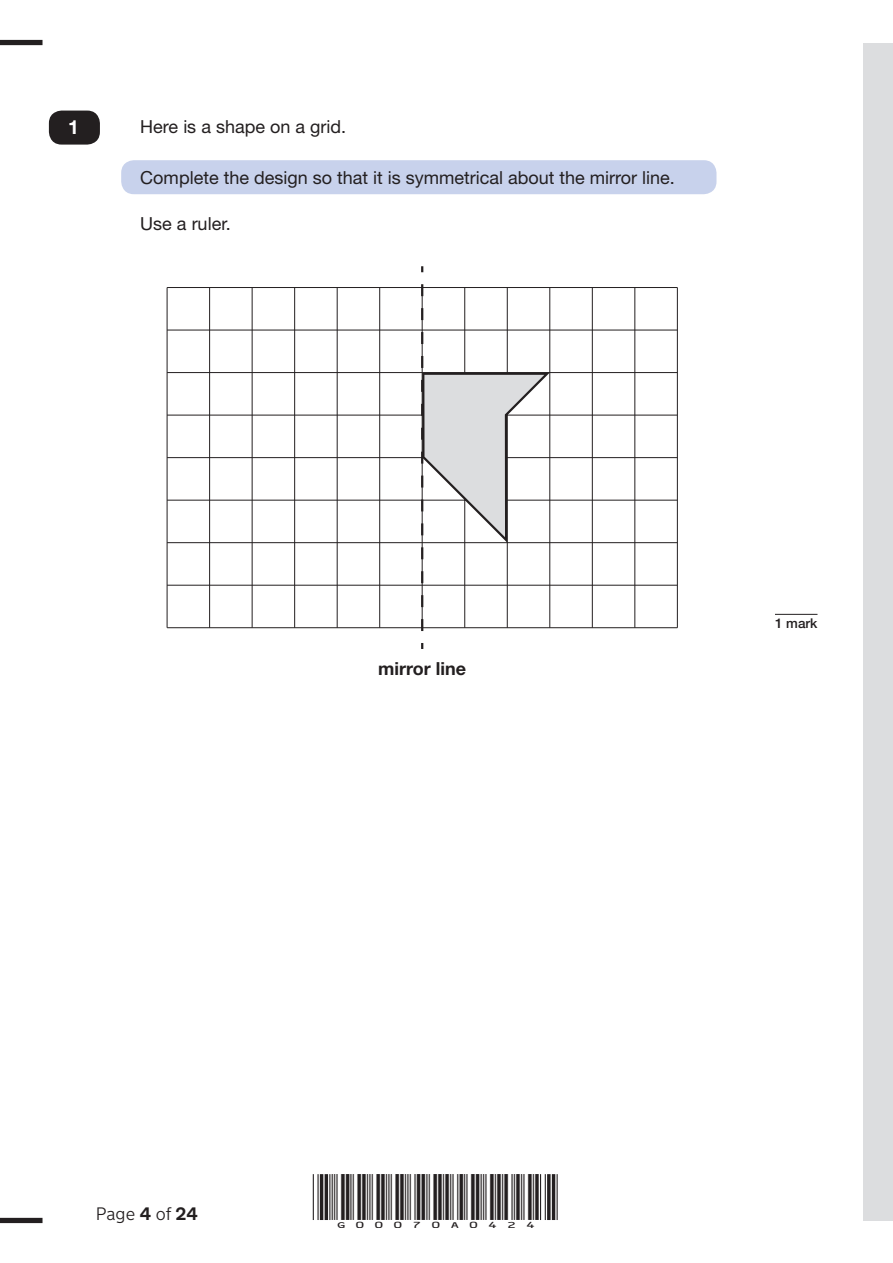
<style>
.page{position:relative;width:893px;height:1263px;background:#fff}
.page>*{position:absolute;margin:0;border:0;box-sizing:border-box;transform-origin:0 0}
.t1{font:700 19.5px "Helvetica Neue LT Std";color:#fff}
.t2{font:18px "Helvetica Neue LT Std";color:#231f20}
.t3{font:18px "Helvetica Neue LT Std Bd 2";color:#231f20}
.t4{font:300 18px "New Transport";color:#231f20}
.t5{font:15px "ID Automation HC39 M";color:#231f20;scale:1.3 1}
.t6{font:500 13.5px "Helvetica Neue LT Std";color:#231f20}
.s1{font-weight:700}
</style>
<div class="page">
<div style="left:49px;top:111px;width:51px;height:34px;background:#231f20;border-radius:13px"></div>
<div style="left:121px;top:160px;width:595px;height:34px;background:#c8d2ec;border-radius:13px"></div>
<svg style="left:421px;top:266px;width:2px;height:6px"></svg>
<svg style="left:421px;top:643px;width:2px;height:6px"></svg>
<hr style="left:167px;top:287px;width:1px;height:341px;background:#231f20">
<hr style="left:294px;top:287px;width:1px;height:341px;background:#231f20">
<hr style="left:252px;top:287px;width:1px;height:341px;background:#231f20">
<hr style="left:209px;top:287px;width:1px;height:341px;background:#231f20">
<hr style="left:337px;top:287px;width:1px;height:341px;background:#231f20">
<hr style="left:379px;top:287px;width:1px;height:341px;background:#231f20">
<hr style="left:592px;top:287px;width:1px;height:341px;background:#231f20">
<hr style="left:635px;top:287px;width:1px;height:341px;background:#231f20">
<hr style="left:677px;top:287px;width:1px;height:341px;background:#231f20">
<hr style="left:167px;top:287px;width:510px;height:1px;background:#231f20">
<hr style="left:167px;top:330px;width:510px;height:1px;background:#231f20">
<hr style="left:167px;top:372px;width:510px;height:1px;background:#231f20">
<hr style="left:167px;top:415px;width:510px;height:1px;background:#231f20">
<hr style="left:167px;top:457px;width:510px;height:1px;background:#231f20">
<hr style="left:167px;top:542px;width:510px;height:1px;background:#231f20">
<hr style="left:167px;top:500px;width:510px;height:1px;background:#231f20">
<hr style="left:167px;top:585px;width:510px;height:1px;background:#231f20">
<hr style="left:167px;top:627px;width:510px;height:1px;background:#231f20">
<svg style="left:421px;top:284px;width:129px;height:348px"></svg>
<hr style="left:775px;top:614px;width:42px;height:1px;background:#231f20">
<hr style="left:329px;top:1174px;width:1px;height:46px;background:#231f20">
<hr style="left:317px;top:1174px;width:2px;height:46px;background:#231f20">
<hr style="left:313px;top:1174px;width:1px;height:46px;background:#231f20">
<hr style="left:325px;top:1174px;width:3px;height:46px;background:#231f20">
<hr style="left:320px;top:1174px;width:3px;height:46px;background:#231f20">
<hr style="left:557px;top:1174px;width:1px;height:46px;background:#231f20">
<hr style="left:545px;top:1174px;width:1px;height:46px;background:#231f20">
<hr style="left:540px;top:1174px;width:1px;height:46px;background:#231f20">
<hr style="left:552px;top:1174px;width:3px;height:46px;background:#231f20">
<svg style="left:547px;top:1174px;width:4px;height:46px"></svg>
<div style="left:0;top:40px;width:43px;height:5px;background:#231f20"></div>
<div style="left:0;top:1218px;width:43px;height:5px;background:#231f20"></div>
<div style="left:863px;top:43px;width:30px;height:1177px;background:#dcdddf"></div>
<p class="t1" style="left:68px;top:115px;width:12px">1</p>
<p class="t2" style="left:140px;top:116px;width:207px">Here is a shape on a grid.</p>
<p class="t2" style="left:140px;top:166px;width:536px">Complete the design so that it is symmetrical about the mirror line.</p>
<p class="t2" style="left:140px;top:213px;width:92px">Use a ruler.</p>
<p class="t3" style="left:378px;top:658px;width:89px">mirror line</p>
<p class="t6" style="left:775px;top:615px;width:44px">1 mark</p>
<p class="t4" style="left:96px;top:1203px;width:104px">Page <span class="s1">4</span> of <span class="s1">24</span></p>
<p class="t5" style="left:332px;top:1206px;width:162px">G00070A0424</p>
</div>
